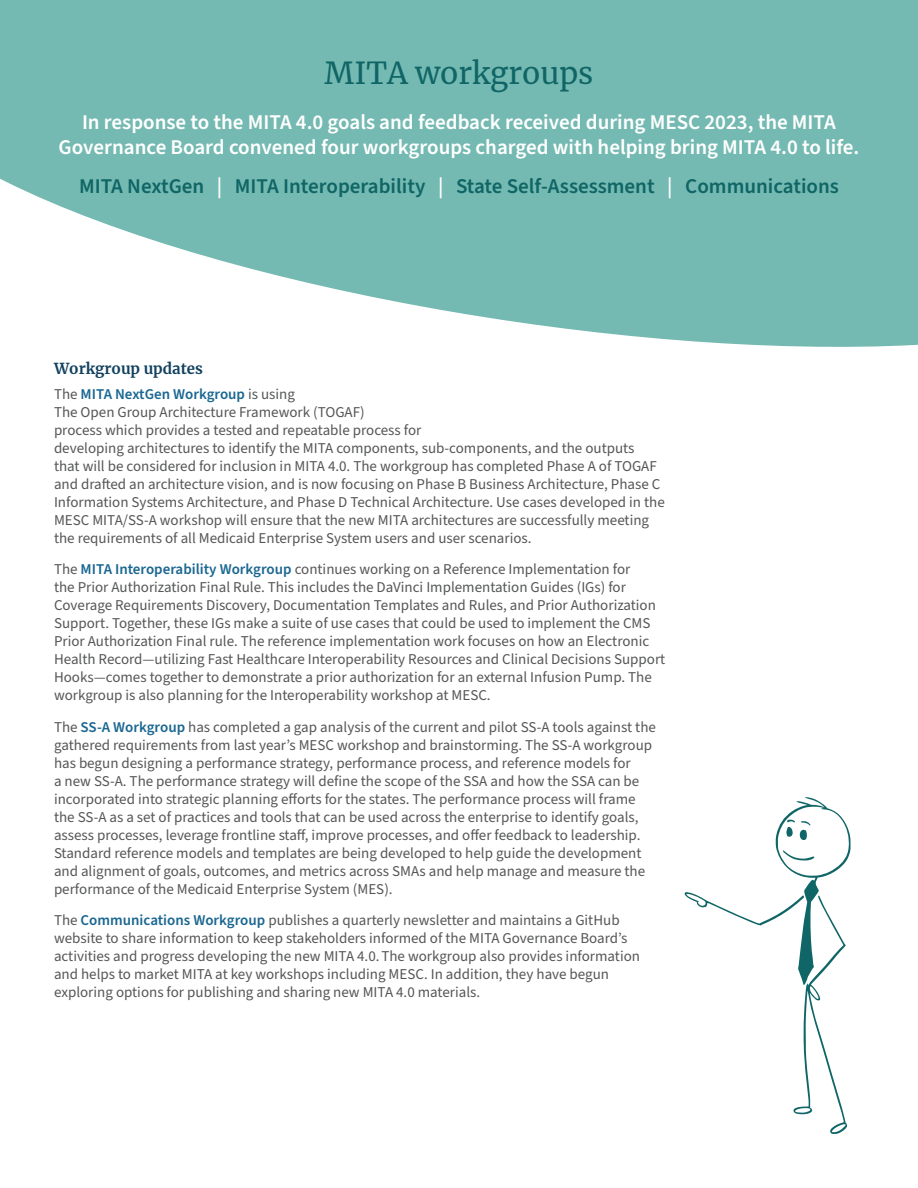
<style>
.page{position:relative;width:918px;height:1188px;background:#fff}
.page>*{position:absolute;margin:0;border:0;box-sizing:border-box;transform-origin:0 0}
.Intro{font:30px "Merriweather";color:#106566}
.Intro-2{font:600 21px/25.2px "Source Sans Pro";color:#fff;text-align:center}
.Intro-3{font:600 21px "Source Sans Pro";color:#106566}
.Body_with_spacing{font:15px/18px "Source Sans Pro";color:#555656}
.t1{font:700 15px "Merriweather";color:#12415f}
.s1{color:#fff}
.s2{font-weight:600;color:#1b6791}
</style>
<div class="page">
<svg style="left:0;top:0;width:918px;height:347px;fill:#75bab2"></svg>
<svg style="left:685px;top:797px;width:166px;height:337px"></svg>
<p class="Intro" style="left:325px;top:52px;width:270px">MITA workgroups</p>
<p class="Intro-2" style="left:59px;top:110px;width:802px">In response to the MITA 4.0 goals and feedback received during MESC 2023, the MITA<br>Governance Board convened four workgroups charged with helping bring MITA 4.0 to life.</p>
<p class="Intro-3" style="left:79px;top:172px;width:761px">MITA NextGen <span class="s1">|</span> MITA Interoperability <span class="s1">|</span> State Self-Assessment <span class="s1">|</span> Communications</p>
<h1 class="t1" style="left:54px;top:358px;width:150px">Workgroup updates</h1>
<p class="Body_with_spacing" style="left:54px;top:385px;width:612px">The <span class="s2">MITA NextGen Workgroup</span> is using<br>The Open Group Architecture Framework (TOGAF)<br>process which provides a tested and repeatable process for<br>developing architectures to identify the MITA components, sub-components, and the outputs<br>that will be considered for inclusion in MITA 4.0. The workgroup has completed Phase A of TOGAF and drafted an architecture vision, and is now focusing on Phase B Business Architecture, Phase C Information Systems Architecture, and Phase D Technical Architecture. Use cases developed in the MESC MITA/SS-A workshop will ensure that the new MITA architectures are successfully meeting the requirements of all Medicaid Enterprise System users and user scenarios.</p>
<p class="Body_with_spacing" style="left:54px;top:561px;width:613px">The <span class="s2">MITA Interoperability Workgroup</span> continues working on a Reference Implementation for<br>the Prior Authorization Final Rule. This includes the DaVinci Implementation Guides (IGs) for Coverage Requirements Discovery, Documentation Templates and Rules, and Prior Authorization Support. Together, these IGs make a suite of use cases that could be used to implement the CMS Prior Authorization Final rule. The reference implementation work focuses on how an Electronic Health Record—utilizing Fast Healthcare Interoperability Resources and Clinical Decisions Support Hooks—comes together to demonstrate a prior authorization for an external Infusion Pump. The workgroup is also planning for the Interoperability workshop at MESC.</p>
<p class="Body_with_spacing" style="left:54px;top:718px;width:603px">The <span class="s2">SS-A Workgroup</span> has completed a gap analysis of the current and pilot SS-A tools against the gathered requirements from last year’s MESC workshop and brainstorming. The SS-A workgroup has begun designing a performance strategy, performance process, and reference models for<br>a new SS-A. The performance strategy will define the scope of the SSA and how the SSA can be incorporated into strategic planning efforts for the states. The performance process will frame the SS-A as a set of practices and tools that can be used across the enterprise to identify goals, assess processes, leverage frontline staff, improve processes, and offer feedback to leadership.<br>Standard reference models and templates are being developed to help guide the development and alignment of goals, outcomes, and metrics across SMAs and help manage and measure the performance of the Medicaid Enterprise System (MES).</p>
<p class="Body_with_spacing" style="left:54px;top:912px;width:588px">The <span class="s2">Communications Workgroup</span> publishes a quarterly newsletter and maintains a GitHub website to share information to keep stakeholders informed of the MITA Governance Board’s activities and progress developing the new MITA 4.0. The workgroup also provides information and helps to market MITA at key workshops including MESC. In addition, they have begun exploring options for publishing and sharing new MITA 4.0 materials.</p>
</div>
